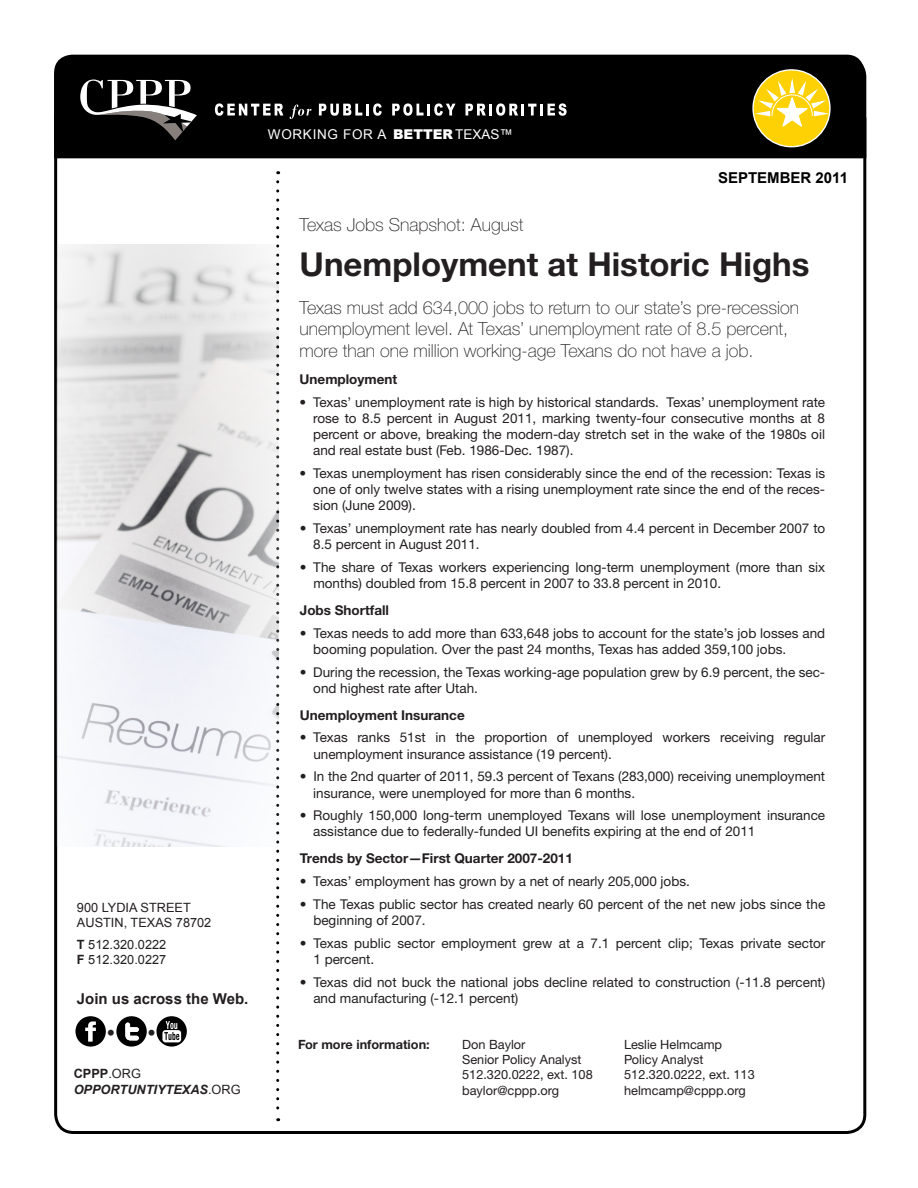
<style>
.page{position:relative;width:918px;height:1188px;background:#fff}
.page>*{position:absolute;margin:0;border:0;box-sizing:border-box;transform-origin:0 0}
.t1{font:700 33px "Helvetica Neue LTW1 G";color:#231f20}
.t2{font:100 18px/21.6px "Helvetica Neue LTW1 G";color:#231f20}
.t3{font:900 18px "Arial";color:#231f20}
.t4{font:700 15px "Arial";color:#231f20}
.t5{font:700 15px "Arial";color:#000}
.t6{font:13.5px/16.2px "Helvetica Neue LTW1 G";color:#231f20}
.t7{font:700 13.5px "Helvetica Neue LTW1 G";color:#231f20}
.t8{font:13.5px "Arial";letter-spacing:.05em;color:#fff}
.t9{font:12.75px/15.3px "Helvetica Neue LTW1 G";color:#231f20}
.t10{font:12.75px/15.3px "Arial";color:#231f20}
.t11{font:italic 700 12.75px/15.3px "Arial";color:#231f20}
.t12{font:700 12.75px "Helvetica Neue LTW1 G";color:#231f20}
.s1{font-weight:700}
.s2{font-style:normal}
.s3{font-weight:400;font-style:normal}
.s4{font-weight:900}
</style>
<div class="page">
<div style="left:54px;top:55px;width:811px;height:101px;background:#000;border-radius:18px"></div>
<svg style="left:276px;top:182px;width:3px;height:939px"></svg>
<div style="left:54px;top:117px;width:812px;height:41px;background:#000"></div>
<div style="left:753px;top:70px;width:77px;height:77px;background:#fed105;border-radius:50%"></div>
<svg style="left:751px;top:74px;width:82px;height:56px"></svg>
<svg style="left:215px;top:103px;width:68px;height:13px"></svg>
<svg style="left:290px;top:105px;width:21px;height:14px"></svg>
<svg style="left:319px;top:103px;width:63px;height:13px"></svg>
<svg style="left:392px;top:103px;width:64px;height:13px"></svg>
<svg style="left:466px;top:103px;width:101px;height:13px"></svg>
<svg style="left:80px;top:80px;width:117px;height:60px"></svg>
<div style="left:75px;top:1016px;width:31px;height:31px;background:#000;border-radius:50%"></div>
<svg style="left:85px;top:1021px;width:11px;height:21px"></svg>
<svg style="left:156px;top:1016px;width:31px;height:31px"></svg>
<svg style="left:162px;top:1030px;width:19px;height:12px"></svg>
<svg style="left:164px;top:1021px;width:15px;height:19px"></svg>
<div style="left:116px;top:1016px;width:31px;height:31px;background:#000;border-radius:50%"></div>
<svg style="left:125px;top:1023px;width:14px;height:12px"></svg>
<div style="left:125px;top:1035px;width:14px;height:5px;background:#fff"></div>
<img style="left:56px;top:244px;width:222px;height:603px">
<p class="t10" style="left:77px;top:900px;width:136px">900 LYDIA STREET<br>AUSTIN, TEXAS 78702</p>
<p class="t10" style="left:77px;top:937px;width:91px"><span class="s1">T</span> 512.320.0222<br><span class="s1">F</span> 512.320.0227</p>
<p class="t4" style="left:77px;top:989px;width:173px">Join us across the Web.</p>
<h2 class="t3" style="left:107px;top:1020px;width:51px">• •</h2>
<p class="t11" style="left:74px;top:1067px;width:168px"><span class="s2">CPPP</span><span class="s3">.ORG<br></span>OPPORTUNTIYTEXAS<span class="s3">.ORG</span></p>
<p class="t8" style="left:268px;top:126px;width:246px">WORKING FOR A <span class="s4">BETTER</span>TEXAS™</p>
<p class="t5" style="left:718px;top:167px;width:132px">september 2011</p>
<h2 class="t2" style="left:300px;top:214px;width:225px">Texas Jobs Snapshot: August</h2>
<h1 class="t1" style="left:300px;top:244px;width:511px">Unemployment at Historic Highs</h1>
<h2 class="t2" style="left:300px;top:297px;width:501px">Texas must add 634,000 jobs to return to our state’s pre-recession unemployment level. At Texas’ unemployment rate of 8.5 percent, more than one million working-age Texans do not have a job.</h2>
<p class="t7" style="left:300px;top:371px;width:99px">Unemployment</p>
<p class="t6" style="left:313px;top:394px;width:513px;text-align:justify;text-indent:-14px">• Texas’ unemployment rate is high by historical standards. Texas’ unemployment rate rose to 8.5 percent in August 2011, marking twenty-four consecutive months at 8 percent or above, breaking the modern-day stretch set in the wake of the 1980s oil and real estate bust (Feb. 1986-Dec. 1987).</p>
<p class="t6" style="left:313px;top:465px;width:514px;text-align:justify;text-indent:-14px">• Texas unemployment has risen considerably since the end of the recession: Texas is one of only twelve states with a rising unemployment rate since the end of the reces&shy;sion (June 2009).</p>
<p class="t6" style="left:313px;top:520px;width:513px;text-indent:-14px">• Texas’ unemployment rate has nearly doubled from 4.4 percent in December 2007 to<br>8.5 percent in August 2011.</p>
<p class="t6" style="left:313px;top:559px;width:513px;text-indent:-14px">• The share of Texas workers experiencing long-term unemployment (more than six months) doubled from 15.8 percent in 2007 to 33.8 percent in 2010.</p>
<p class="t7" style="left:300px;top:602px;width:91px">Jobs Shortfall</p>
<p class="t6" style="left:313px;top:625px;width:513px;text-indent:-13px">• Texas needs to add more than 633,648 jobs to account for the state’s job losses and booming population. Over the past 24 months, Texas has added 359,100 jobs.</p>
<p class="t6" style="left:313px;top:664px;width:513px;text-indent:-14px">• During the recession, the Texas working-age population grew by 6.9 percent, the sec&shy;ond highest rate after Utah.</p>
<p class="t7" style="left:300px;top:707px;width:167px">Unemployment Insurance</p>
<p class="t6" style="left:313px;top:729px;width:513px;text-indent:-14px">• Texas ranks 51st in the proportion of unemployed workers receiving regular unemployment insurance assistance (19 percent).</p>
<p class="t6" style="left:313px;top:768px;width:513px;text-indent:-13px">• In the 2nd quarter of 2011, 59.3 percent of Texans (283,000) receiving unemployment insurance, were unemployed for more than 6 months.</p>
<p class="t6" style="left:313px;top:807px;width:513px;text-indent:-13px">• Roughly 150,000 long-term unemployed Texans will lose unemployment insurance assistance due to federally-funded UI benefits expiring at the end of 2011</p>
<p class="t7" style="left:300px;top:850px;width:275px">Trends by Sector—First Quarter 2007-2011</p>
<p class="t6" style="left:300px;top:873px;width:392px">• Texas’ employment has grown by a net of nearly 205,000 jobs.</p>
<p class="t6" style="left:313px;top:896px;width:513px;text-indent:-14px">• The Texas public sector has created nearly 60 percent of the net new jobs since the beginning of 2007.</p>
<p class="t6" style="left:313px;top:935px;width:513px;text-indent:-14px">• Texas public sector employment grew at a 7.1 percent clip; Texas private sector<br>1 percent.</p>
<p class="t6" style="left:313px;top:974px;width:513px;text-indent:-13px">• Texas did not buck the national jobs decline related to construction (-11.8 percent) and manufacturing (-12.1 percent)</p>
<p class="t12" style="left:298px;top:1036px;width:133px">For more information:</p>
<p class="t9" style="left:624px;top:1037px;width:132px">Leslie Helmcamp<br>Policy Analyst<br>512.320.0222, ext. 113 helmcamp@cppp.org</p>
<p class="t9" style="left:462px;top:1037px;width:132px">Don Baylor<br>Senior Policy Analyst<br>512.320.0222, ext. 108 baylor@cppp.org</p>
</div>
